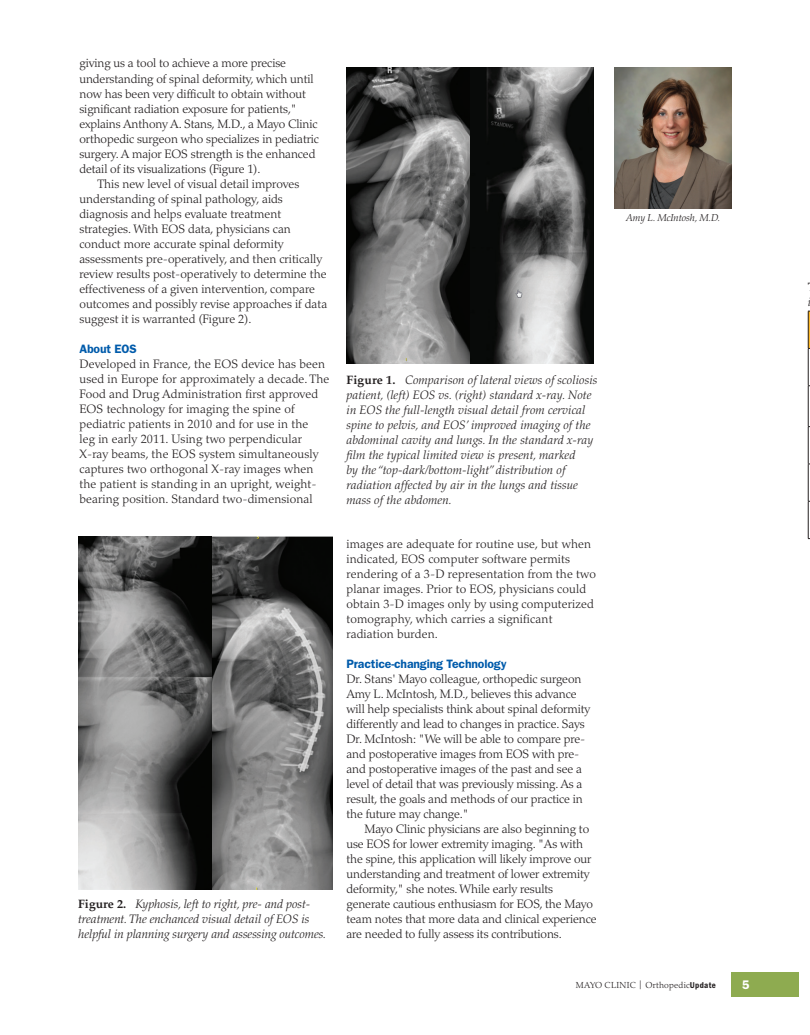
<style>
.page{position:relative;width:810px;height:1035px;background:#fff}
.page>*{position:absolute;margin:0;border:0;box-sizing:border-box;transform-origin:0 0}
.t1{font:600 12.5px "ITC Franklin Gothic Std";color:#fff}
.t2{font:300 12.25px/15px "Palatino LT Std";letter-spacing:-.01em;color:#231f20}
.t3{font:300 12.25px/15px "Palatino LT Std";letter-spacing:.01em;color:#231f20}
.t4{font:italic 300 12.25px/15px "Palatino LT Std";letter-spacing:.01em;color:#231f20}
.t5{font:600 12.25px "ITC Franklin Gothic Std";letter-spacing:-.01em;color:#015bab}
.t6{font:italic 300 10px "Palatino LT Std";color:#231f20}
.t7{font:300 8.75px "Palatino LT Std";letter-spacing:.03em;color:#231f20}
.s1{font-weight:700;font-style:normal}
.s2{font-weight:400}
.s3{font-family:"ITC Franklin Gothic Std Dm Cd";font-weight:400}
</style>
<div class="page">
<div style="left:731px;top:972px;width:68px;height:25px;background:#8eab50"></div>
<img style="left:614px;top:68px;width:117px;height:140px">
<img style="left:347px;top:68px;width:123px;height:296px">
<svg style="left:470px;top:68px;width:124px;height:296px;background:#565757"></svg>
<hr style="left:808px;top:311px;width:2px;height:37px;background:#fcb828">
<hr style="left:808px;top:311px;width:1px;height:37px;background:#231f20">
<svg style="left:808px;top:348px;width:2px;height:191px"></svg>
<img style="left:79px;top:537px;width:133px;height:352px">
<img style="left:212px;top:537px;width:121px;height:352px">
<p class="t2" style="left:79px;top:56px;width:208px">giving us a tool to achieve a more precise</p>
<p class="t2" style="left:79px;top:71px;width:236px">understanding of spinal deformity, which until</p>
<p class="t2" style="left:79px;top:86px;width:228px">now has been very difficult to obtain without</p>
<p class="t2" style="left:79px;top:101px;width:219px">significant radiation exposure for patients,"</p>
<p class="t2" style="left:79px;top:116px;width:240px">explains Anthony A. Stans, M.D., a Mayo Clinic</p>
<p class="t2" style="left:79px;top:131px;width:241px">orthopedic surgeon who specializes in pediatric</p>
<p class="t2" style="left:79px;top:146px;width:238px">surgery. A major EOS strength is the enhanced</p>
<p class="t2" style="left:79px;top:161px;width:183px">detail of its visualizations (Figure 1).</p>
<p class="t2" style="left:97px;top:176px;width:204px">This new level of visual detail improves</p>
<p class="t2" style="left:79px;top:191px;width:205px">understanding of spinal pathology, aids</p>
<p class="t2" style="left:79px;top:206px;width:203px">diagnosis and helps evaluate treatment</p>
<p class="t2" style="left:79px;top:221px;width:213px">strategies. With EOS data, physicians can</p>
<p class="t2" style="left:79px;top:236px;width:206px">conduct more accurate spinal deformity</p>
<p class="t2" style="left:79px;top:251px;width:244px">assessments pre-operatively, and then critically</p>
<p class="t2" style="left:79px;top:266px;width:249px">review results post-operatively to determine the</p>
<p class="t2" style="left:79px;top:281px;width:237px">effectiveness of a given intervention, compare</p>
<p class="t2" style="left:79px;top:296px;width:249px">outcomes and possibly revise approaches if data</p>
<p class="t2" style="left:79px;top:311px;width:173px">suggest it is warranted (Figure 2).</p>
<p class="t5" style="left:79px;top:341px;width:59px">About EOS</p>
<p class="t3" style="left:79px;top:356px;width:252px">Developed in France, the EOS device has been used in Europe for approximately a decade. The Food and Drug Administration first approved EOS technology for imaging the spine of pediatric patients in 2010 and for use in the<br>leg in early 2011. Using two perpendicular X-ray beams, the EOS system simultaneously captures two orthogonal X-ray images when the patient is standing in an upright, weight&shy;bearing position. Standard two-dimensional</p>
<p class="t4" style="left:78px;top:896px;width:250px"><span class="s1">Figure 2.</span> Kyphosis, left to right, pre- and post&shy;treatment. The enchanced visual detail of EOS is helpful in planning surgery and assessing outcomes.</p>
<p class="t4" style="left:346px;top:373px;width:252px"><span class="s1">Figure 1.</span> Comparison of lateral views of scoliosis patient, (left) EOS vs. (right) standard x-ray. Note in EOS the full-length visual detail from cervical spine to pelvis, and EOS’ improved imaging of the abdominal cavity and lungs. In the standard x-ray film the typical limited view is present, marked<br>by the “top-dark/bottom-light” distribution of radiation affected by air in the lungs and tissue mass of the abdomen.</p>
<p class="t3" style="left:346px;top:536px;width:251px">images are adequate for routine use, but when indicated, EOS computer software permits rendering of a 3-D representation from the two planar images. Prior to EOS, physicians could obtain 3-D images only by using computerized tomography, which carries a significant radiation burden.</p>
<p class="t5" style="left:346px;top:656px;width:162px">Practice-changing Technology</p>
<p class="t2" style="left:346px;top:671px;width:245px">Dr. Stans' Mayo colleague, orthopedic surgeon Amy L. McIntosh, M.D., believes this advance will help specialists think about spinal deformity differently and lead to changes in practice. Says Dr. McIntosh: "We will be able to compare pre&shy;and postoperative images from EOS with pre&shy;and postoperative images of the past and see a level of detail that was previously missing. As a result, the goals and methods of our practice in the future may change."</p>
<p class="t2" style="left:346px;top:821px;width:252px;text-indent:18px">Mayo Clinic physicians are also beginning to use EOS for lower extremity imaging. "As with the spine, this application will likely improve our understanding and treatment of lower extremity deformity," she notes. While early results generate cautious enthusiasm for EOS, the Mayo team notes that more data and clinical experience are needed to fully assess its contributions.</p>
<p class="t6" style="left:626px;top:212px;width:96px">Amy L. McIntosh, M.D.</p>
<p class="t7" style="left:576px;top:980px;width:142px">MAYO CLINIC <span class="s2">|</span> Orthopedic<span class="s3">Update</span></p>
<p class="t1" style="left:742px;top:978px;width:9px">5</p>
<p class="t4" style="left:808px;top:294px;width:5px">i</p>
</div>
